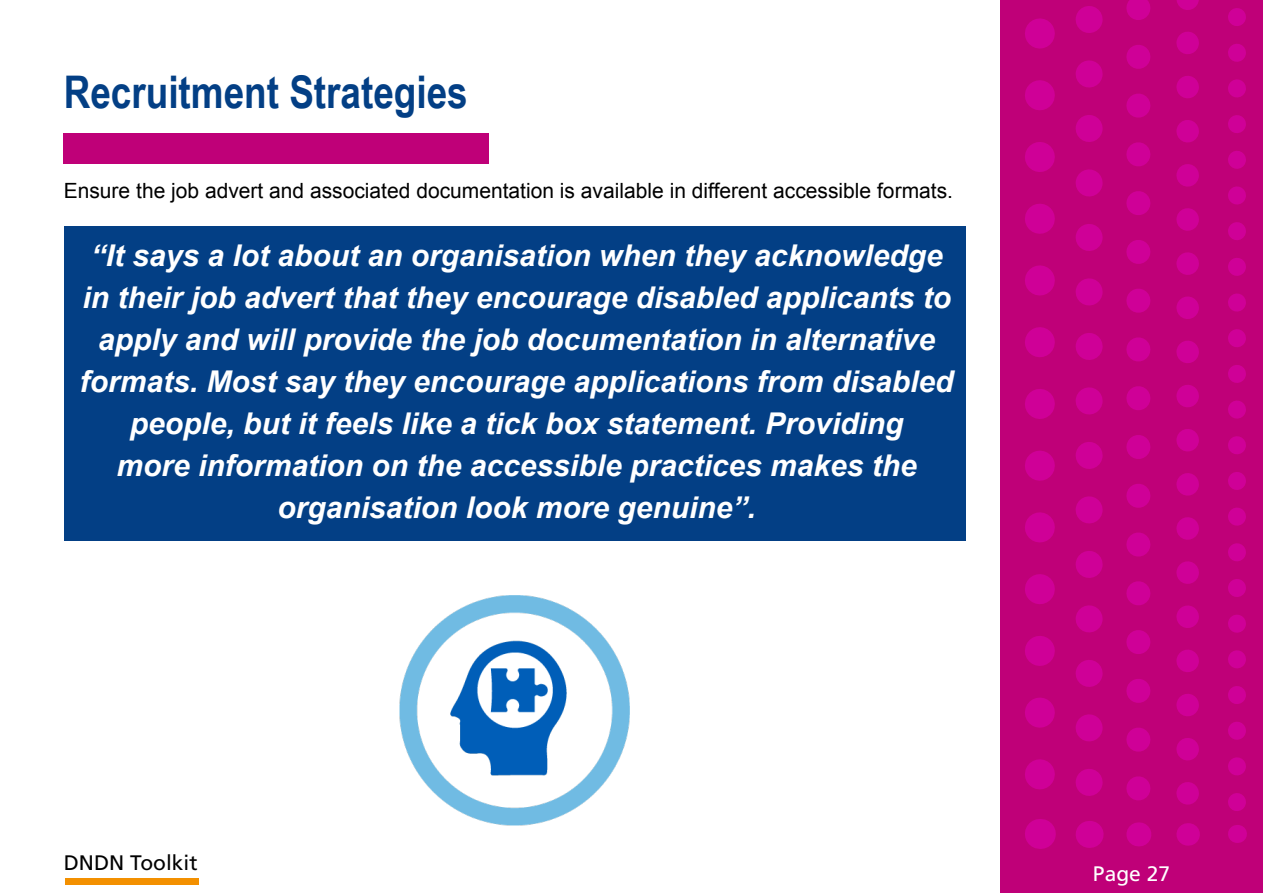
<style>
.page{position:relative;width:1263px;height:893px;background:#fff}
.page>*{position:absolute;margin:0;border:0;box-sizing:border-box;transform-origin:0 0}
.Page_header{font:700 45px "Arial Narrow";color:#033f85}
.Body_shaded_dark_blue{font:italic 700 30px/42px "Arial";color:#fff;text-align:center}
.Body{font:21px "Arial";color:#000}
.t1{font:21px "Frutiger LT Std";color:#000}
.t2{font:21px "Frutiger LT Std";color:#fff}
</style>
<div class="page">
<div style="left:64px;top:133px;width:425px;height:31px;background:#bf0078"></div>
<div style="left:1000px;top:0;width:263px;height:893px;background:#bf0078"></div>
<svg style="left:1025px;top:18px;width:30px;height:772px"></svg>
<hr style="left:1040px;top:819px;width:1px;height:30px;background:#fff">
<svg style="left:1076px;top:6px;width:26px;height:790px"></svg>
<svg style="left:1089px;top:821px;width:1px;height:27px"></svg>
<svg style="left:1126px;top:0;width:24px;height:801px"></svg>
<svg style="left:1138px;top:822px;width:1px;height:24px"></svg>
<svg style="left:1176px;top:0;width:23px;height:805px"></svg>
<svg style="left:1188px;top:823px;width:1px;height:23px"></svg>
<svg style="left:1228px;top:8px;width:18px;height:803px"></svg>
<svg style="left:1237px;top:825px;width:1px;height:18px"></svg>
<div style="left:64px;top:227px;width:901px;height:314px;background:#033f85"></div>
<img style="left:400px;top:596px;width:229px;height:229px">
<div style="left:65px;top:878px;width:134px;height:6px;background:#f39000"></div>
<p class="Page_header" style="left:64px;top:66px;width:405px">Recruitment Strategies</p>
<p class="Body" style="left:64px;top:177px;width:891px">Ensure the job advert and associated documentation is available in different accessible formats.</p>
<p class="Body_shaded_dark_blue" style="left:80px;top:235px;width:875px">“It says a lot about an organisation when they acknowledge in their job advert that they encourage disabled applicants to apply and will provide the job documentation in alternative formats. Most say they encourage applications from disabled people, but it feels like a tick box statement. Providing<br>more information on the accessible practices makes the organisation look more genuine”.</p>
<p class="t1" style="left:64px;top:850px;width:135px">DNDN Toolkit</p>
<p class="t2" style="left:1093px;top:861px;width:79px">Page 27</p>
</div>
